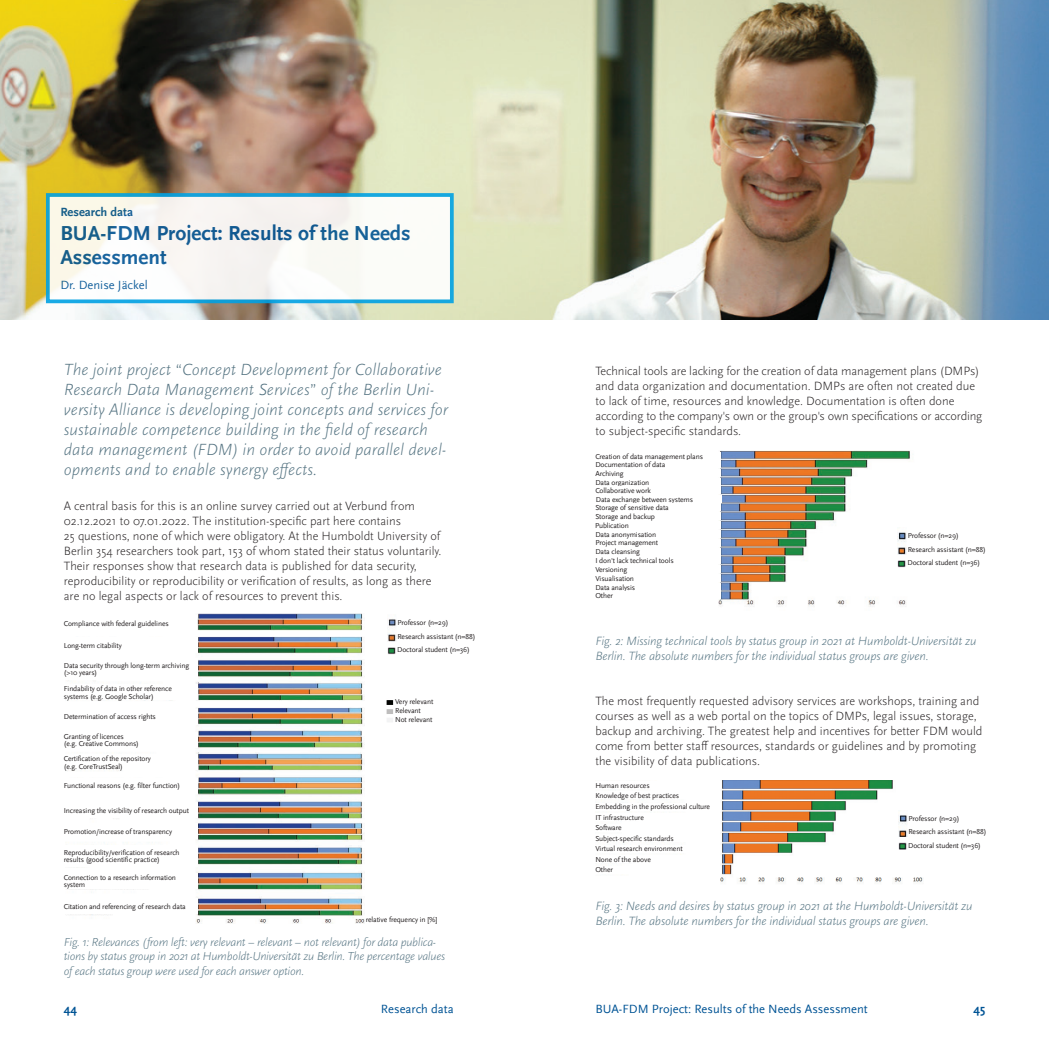
<style>
.page{position:relative;width:1049px;height:1053px;background:#fff}
.page>*{position:absolute;margin:0;border:0;box-sizing:border-box;transform-origin:0 0}
.t1{font:700 21.25px/23.8px "HU Scala Sans";color:#005495}
.t2{font:italic 300 16.88px/20px "Scala Sans Pro";color:#557482}
.t3{font:300 12.5px/15px "Scala Sans Pro";color:#231f20}
.t4{font:italic 300 12.5px/15px "Scala Sans Pro";letter-spacing:-.015em;color:#557482}
.t5{font:12.5px "HU Scala Sans";color:#005495}
.t6{font:700 12.5px "HU Scala Sans";color:#005495}
.t7{font:700 12.5px "Scala Sans Pro";color:#005495}
.t8{font:italic 300 12px/14.4px "Scala Sans Pro";letter-spacing:-.025em;color:#557482}
.t9{font:7.5px/8.8px "HU Scala Sans";letter-spacing:-.015em;color:#231f20}
.s1{font-style:normal}
</style>
<div class="page">
<img style="left:0;top:0;width:1049px;height:319px">
<div style="left:48px;top:195px;width:404px;height:106px;background:#fbf9f3"></div>
<div style="left:46px;top:193px;width:408px;height:110px;border:4px solid #00a1e3"></div>
<img style="left:718px;top:450px;width:192px;height:157px">
<img style="left:67px;top:613px;width:298px;height:310px">
<img style="left:721px;top:780px;width:202px;height:102px">
<div style="left:64px;top:615px;width:133px;height:15px;background:#fff"></div>
<div style="left:64px;top:638px;width:134px;height:15px;background:#fff"></div>
<div style="left:64px;top:658px;width:134px;height:21px;background:#fff"></div>
<div style="left:64px;top:684px;width:134px;height:15px;background:#fff"></div>
<div style="left:64px;top:709px;width:134px;height:15px;background:#fff"></div>
<div style="left:64px;top:732px;width:134px;height:15px;background:#fff"></div>
<div style="left:64px;top:754px;width:134px;height:15px;background:#fff"></div>
<div style="left:64px;top:778px;width:134px;height:15px;background:#fff"></div>
<div style="left:64px;top:803px;width:134px;height:15px;background:#fff"></div>
<div style="left:64px;top:823px;width:134px;height:15px;background:#fff"></div>
<div style="left:64px;top:844px;width:134px;height:22px;background:#fff"></div>
<div style="left:64px;top:873px;width:134px;height:15px;background:#fff"></div>
<div style="left:64px;top:898px;width:134px;height:15px;background:#fff"></div>
<img style="left:387px;top:619px;width:10px;height:23px">
<img style="left:387px;top:647px;width:9px;height:8px">
<img style="left:386px;top:700px;width:8px;height:22px">
<img style="left:898px;top:527px;width:10px;height:28px">
<div style="left:908px;top:527px;width:127px;height:15px;background:#fff"></div>
<div style="left:908px;top:542px;width:127px;height:13px;background:#fff"></div>
<img style="left:897px;top:555px;width:9px;height:15px">
<div style="left:907px;top:555px;width:127px;height:15px;background:#fff"></div>
<div style="left:595px;top:452px;width:126px;height:7px;background:#fff"></div>
<div style="left:595px;top:460px;width:126px;height:8px;background:#fff"></div>
<div style="left:595px;top:469px;width:126px;height:8px;background:#fff"></div>
<div style="left:595px;top:478px;width:126px;height:8px;background:#fff"></div>
<div style="left:595px;top:486px;width:126px;height:8px;background:#fff"></div>
<div style="left:596px;top:495px;width:125px;height:7px;background:#fff"></div>
<div style="left:595px;top:503px;width:126px;height:8px;background:#fff"></div>
<div style="left:595px;top:512px;width:126px;height:8px;background:#fff"></div>
<div style="left:595px;top:521px;width:125px;height:8px;background:#fff"></div>
<div style="left:595px;top:530px;width:126px;height:7px;background:#fff"></div>
<div style="left:595px;top:539px;width:126px;height:7px;background:#fff"></div>
<div style="left:595px;top:548px;width:126px;height:7px;background:#fff"></div>
<div style="left:595px;top:556px;width:126px;height:8px;background:#fff"></div>
<div style="left:595px;top:565px;width:126px;height:8px;background:#fff"></div>
<div style="left:595px;top:574px;width:126px;height:7px;background:#fff"></div>
<div style="left:595px;top:583px;width:126px;height:7px;background:#fff"></div>
<div style="left:595px;top:591px;width:126px;height:7px;background:#fff"></div>
<img style="left:898px;top:810px;width:10px;height:27px">
<div style="left:908px;top:810px;width:127px;height:15px;background:#fff"></div>
<div style="left:908px;top:825px;width:127px;height:13px;background:#fff"></div>
<img style="left:898px;top:837px;width:9px;height:15px">
<div style="left:908px;top:837px;width:127px;height:15px;background:#fff"></div>
<h3 class="t6" style="left:60px;top:205px;width:74px">Research data</h3>
<h1 class="t1" style="left:60px;top:221px;width:352px">BUA-FDM Project: Results of the Needs<br>Assessment</h1>
<h3 class="t5" style="left:60px;top:278px;width:89px">Dr. Denise Jäckel</h3>
<p class="t2" style="left:64px;top:360px;width:386px">The joint project <span class="s1">“</span>Concept Development for Collaborative Research Data Management Services<span class="s1">”</span> of the Berlin Uni&shy;versity Alliance is developing joint concepts and services for sustainable competence building in the field of research data management (FDM) in order to avoid parallel devel&shy;opments and to enable synergy effects.</p>
<p class="t3" style="left:64px;top:498px;width:379px">A central basis for this is an online survey carried out at Verbund from 02.12.2021 to 07.01.2022. The institution-specific part here contains<br>25 questions, none of which were obligatory. At the Humboldt University of Berlin 354 researchers took part, 153 of whom stated their status voluntarily.<br>Their responses show that research data is published for data security, reproducibility or reproducibility or verification of results, as long as there are no legal aspects or lack of resources to prevent this.</p>
<p class="t9" style="left:64px;top:619px;width:106px">Compliance with federal guidelines</p>
<p class="t9" style="left:64px;top:641px;width:59px">Long-term citability</p>
<p class="t9" style="left:64px;top:661px;width:127px;line-height:7.5px">Data security through long-term archiving (&gt;10 years)</p>
<p class="t9" style="left:64px;top:685px;width:110px;line-height:7.5px">Findability of data in other reference systems (e.g. Google Scholar)</p>
<p class="t9" style="left:64px;top:712px;width:94px">Determination of access rights</p>
<p class="t9" style="left:64px;top:732px;width:77px;line-height:7.5px">Granting of licences (e.g. Creative Commons)</p>
<p class="t9" style="left:64px;top:755px;width:89px;line-height:7.5px">Certification of the repository (e.g. CoreTrustSeal)</p>
<p class="t9" style="left:64px;top:781px;width:118px">Functional reasons (e.g. filter function)</p>
<p class="t9" style="left:64px;top:806px;width:127px">Increasing the visibility of research output</p>
<p class="t9" style="left:64px;top:827px;width:110px">Promotion/increase of transparency</p>
<p class="t9" style="left:64px;top:848px;width:117px;line-height:7.5px">Reproducibility/verification of research results (good scientific practice)</p>
<p class="t9" style="left:64px;top:873px;width:114px;line-height:7.5px">Connection to a research information system</p>
<p class="t9" style="left:64px;top:902px;width:123px">Citation and referencing of research data</p>
<p class="t9" style="left:397px;top:615px;width:80px;line-height:13.6px">Professor (n=29)<br>Research assistant (n=88)<br>Doctoral student (n=36)</p>
<p class="t9" style="left:395px;top:697px;width:40px">Very relevant<br>Relevant<br>Not relevant</p>
<p class="t9" style="left:366px;top:915px;width:73px">relative frequency in [%]</p>
<h3 class="t8" style="left:64px;top:934px;width:383px">Fig. 1: Relevances (from left: very relevant – relevant – not relevant) for data publica&shy;tions by status group in 2021 at Humboldt-Universität zu Berlin. The percentage values of each status group were used for each answer option.</h3>
<p class="t3" style="left:595px;top:363px;width:389px">Technical tools are lacking for the creation of data management plans (DMPs) and data organization and documentation. DMPs are often not created due to lack of time, resources and knowledge. Documentation is often done according to the company's own or the group's own specifications or according to subject-specific standards.</p>
<p class="t9" style="left:595px;top:452px;width:109px">Creation of data management plans<br>Documentation of data<br>Archiving<br>Data organization</p>
<p class="t9" style="left:595px;top:486px;width:100px">Collaborative work<br>Data exchange between systems<br>Storage of sensitive data<br>Storage and backup<br>Publication<br>Data anonymisation<br>Project management<br>Data cleansing<br>I don't lack technical tools<br>Versioning<br>Visualisation<br>Data analysis<br>Other</p>
<p class="t9" style="left:907px;top:529px;width:80px;line-height:13.6px">Professor (n=29)<br>Research assistant (n=88)<br>Doctoral student (n=36)</p>
<h3 class="t4" style="left:595px;top:633px;width:383px">Fig. 2: Missing technical tools by status group in 2021 at Humboldt-Universität zu<br>Berlin. The absolute numbers for the individual status groups are given.</h3>
<p class="t3" style="left:595px;top:693px;width:388px">The most frequently requested advisory services are workshops, training and courses as well as a web portal on the topics of DMPs, legal issues, storage, backup and archiving. The greatest help and incentives for better FDM would come from better staff resources, standards or guidelines and by promoting the visibility of data publications.</p>
<p class="t9" style="left:595px;top:780px;width:85px;line-height:10.4px">Human resources<br>Knowledge of best practices</p>
<p class="t9" style="left:595px;top:801px;width:116px;line-height:10.5px">Embedding in the professional culture<br>IT infrastructure<br>Software<br>Subject-specific standards<br>Virtual research environment<br>None of the above<br>Other</p>
<p class="t9" style="left:908px;top:811px;width:80px;line-height:13.6px">Professor (n=29)<br>Research assistant (n=88)<br>Doctoral student (n=36)</p>
<h3 class="t4" style="left:595px;top:898px;width:379px">Fig. 3: Needs and desires by status group in 2021 at the Humboldt-Universität zu<br>Berlin. The absolute numbers for the individual status groups are given.</h3>
<h3 class="t7" style="left:64px;top:1001px;width:15px">44</h3>
<h3 class="t5" style="left:381px;top:1001px;width:74px">Research data</h3>
<h3 class="t5" style="left:595px;top:1001px;width:274px">BUA-FDM Project: Results of the Needs Assessment</h3>
<h3 class="t7" style="left:973px;top:1001px;width:13px">45</h3>
</div>
